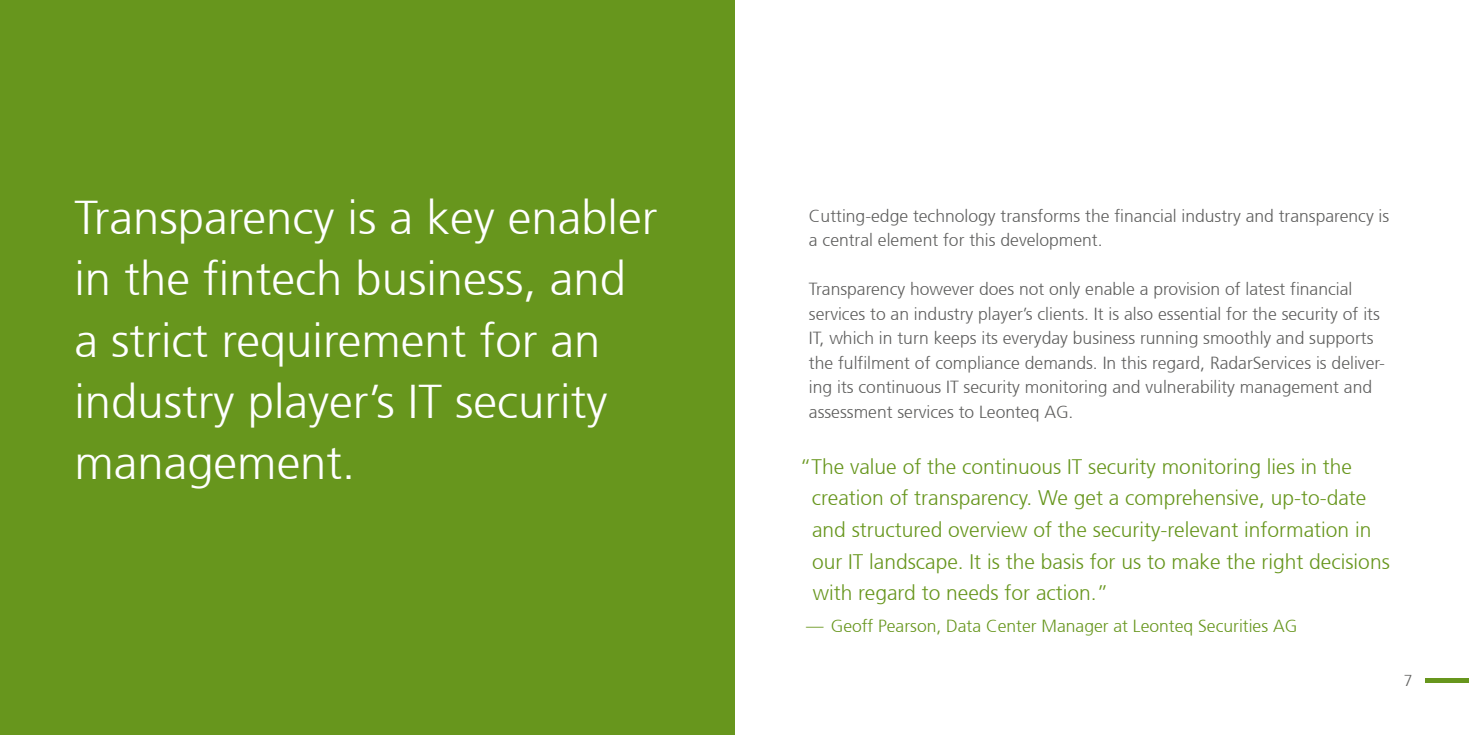
<style>
.page{position:relative;width:1469px;height:735px;background:#fff}
.page>*{position:absolute;margin:0;border:0;box-sizing:border-box;transform-origin:0 0}
.t1{font:300 47.25px/61.2px "Frutiger 45";color:#fff}
.t2{font:300 21px/31.5px "Frutiger 45";color:#67961d}
.t3{font:300 17.5px/24.5px "Frutiger 45";color:#5e5e5d}
.t4{font:300 17.5px "Frutiger 45";color:#67961d}
.t5{font:300 15.75px "Frutiger 45";color:#5e5e5d}
</style>
<div class="page">
<div style="left:1424px;top:678px;width:44px;height:5px;background:#67961d"></div>
<div style="left:0;top:0;width:734px;height:734px;background:#67961d"></div>
<h1 class="t1" style="left:74px;top:187px;width:584px">Transparency is a key enabler in the fintech business, and a strict requirement for an industry player’s IT security management.</h1>
<p class="t3" style="left:809px;top:203px;width:582px">Cutting-edge technology transforms the financial industry and transparency is a central element for this development.</p>
<p class="t3" style="left:809px;top:277px;width:577px">Transparency however does not only enable a provision of latest financial services to an industry player’s clients. It is also essential for the security of its IT, which in turn keeps its everyday business running smoothly and supports the fulfilment of compliance demands. In this regard, RadarServices is deliver&shy;ing its continuous IT security monitoring and vulnerability management and assessment services to Leonteq AG.</p>
<p class="t2" style="left:812px;top:451px;width:579px;text-indent:-12px">“The value of the continuous IT security monitoring lies in the creation of transparency. We get a comprehensive, up-to-date and structured overview of the security-relevant information in our IT landscape. It is the basis for us to make the right decisions with regard to needs for action.”</p>
<p class="t4" style="left:806px;top:615px;width:492px">— Geoff Pearson, Data Center Manager at Leonteq Securities AG</p>
<p class="t5" style="left:1403px;top:671px;width:10px">7</p>
</div>
